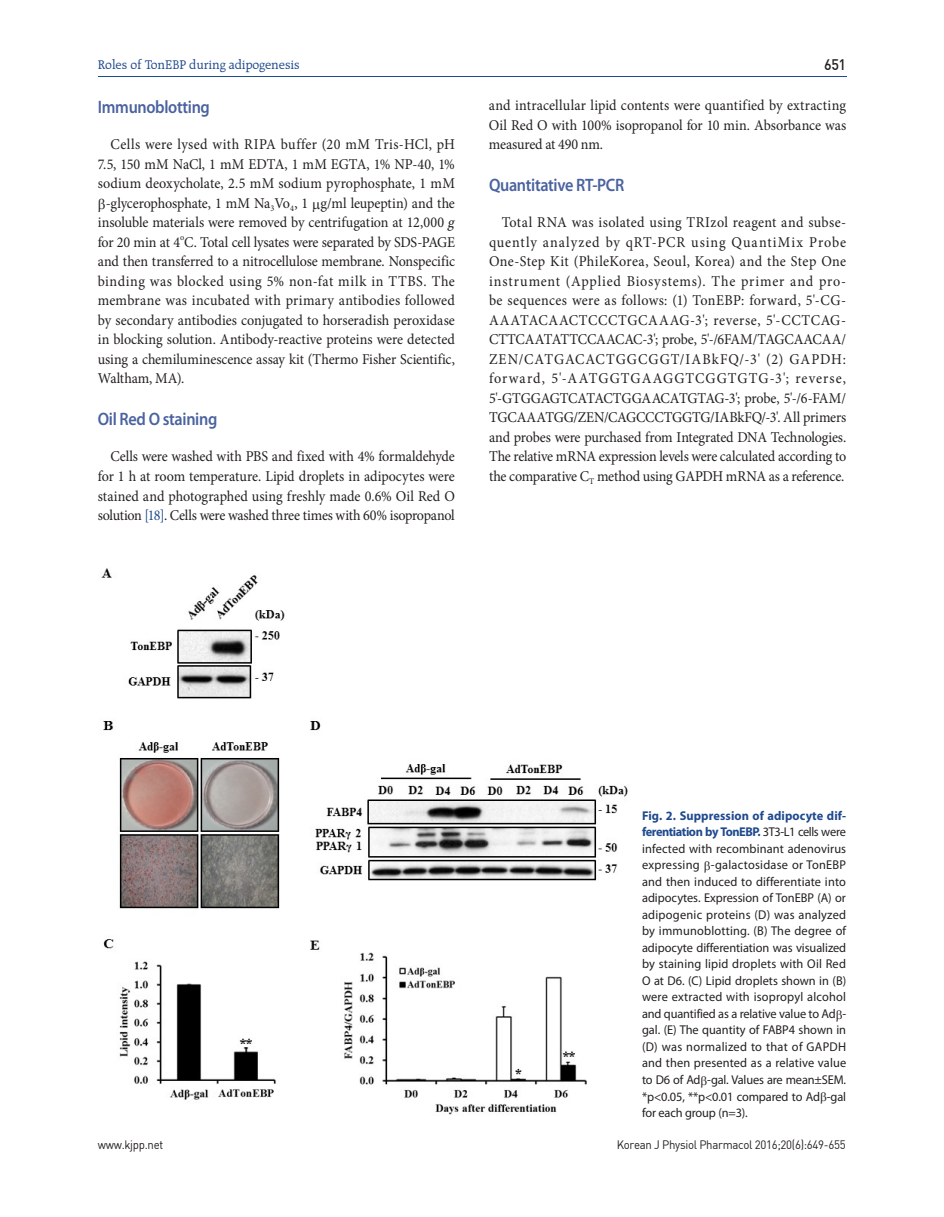
<style>
.page{position:relative;width:944px;height:1217px;background:#fff}
.page>*{position:absolute;margin:0;border:0;box-sizing:border-box;transform-origin:0 0}
.t1{font:600 18px "Myriad Pro";letter-spacing:-.02em;color:#4a629f;scale:.9 1}
.t2{font:15px/19.5px "Minion Pro";letter-spacing:-.01em;color:#231f20;text-align:justify;scale:.94 1}
.t3{font:15px "Dinmed";color:#231f20;scale:.95 1}
.t4{font:13.5px "Raleigh BT";letter-spacing:-.01em;color:#204a8e}
.t5{font:12.75px/16.5px "Myriad Pro";letter-spacing:-.01em;color:#231f20;text-align:justify}
.t6{font:12px "Dinreg";letter-spacing:-.025em;color:#231f20;scale:.95 1}
.t7{font:8.7px "Minion Pro";color:#231f20;scale:.94 1}
.s1{font-style:italic}
.s2{color:#204a8e}
.s3{font-weight:700;color:#204a8e}
</style>
<div class="page">
<hr style="left:98px;top:76px;width:748px;height:1px;background:#204a8e">
<img style="left:101px;top:568px;width:527px;height:547px">
<p class="t4" style="left:98px;top:56px;width:203px">Roles of TonEBP during adipogenesis</p>
<p class="t1" style="left:98px;top:95px;width:126px">Immunoblotting</p>
<p class="t2" style="left:98px;top:136px;width:383px;text-align:right">Cells were lysed with RIPA buffer (20 mM Tris-HCl, pH 7.5, 150 mM NaCl, 1 mM EDTA, 1 mM EGTA, 1% NP-40, 1% sodium deoxycholate, 2.5 mM sodium pyrophosphate, 1 mM -glycerophosphate, 1 mM Na<sub>3</sub>Vo<sub>4</sub>, 1 g/ml leupeptin) and the insoluble materials were removed by centrifugation at 12,000 <span class="s1">g </span>for 20 min at 4 C. Total cell lysates were separated by SDS-PAGE</p>
<p class="t7" style="left:180px;top:233px;width:6px">o</p>
<p class="t2" style="left:98px;top:253px;width:382px">and then transferred to a nitrocellulose membrane. Nonspecific binding was blocked using 5% non-fat milk in TTBS. The membrane was incubated with primary antibodies followed by secondary antibodies conjugated to horseradish peroxidase in blocking solution. Antibody-reactive proteins were detected using a chemiluminescence assay kit (Thermo Fisher Scientific, Waltham, MA).</p>
<p class="t1" style="left:98px;top:407px;width:134px">Oil Red O staining</p>
<p class="t2" style="left:98px;top:448px;width:381px;text-indent:13px">Cells were washed with PBS and fixed with 4% formaldehyde for 1 h at room temperature. Lipid droplets in adipocytes were stained and photographed using freshly made 0.6% Oil Red O solution <span class="s2">[18]</span>. Cells were washed three times with 60% isopropanol</p>
<p class="t3" style="left:824px;top:55px;width:25px">651</p>
<p class="t2" style="left:489px;top:97px;width:382px">and intracellular lipid contents were quantified by extracting Oil Red O with 100% isopropanol for 10 min. Absorbance was measured at 490 nm.</p>
<p class="t1" style="left:489px;top:173px;width:152px">Quantitative RT-PCR</p>
<p class="t2" style="left:489px;top:214px;width:382px;text-indent:13px">Total RNA was isolated using TRIzol reagent and subse&shy;quently analyzed by qRT-PCR using QuantiMix Probe One-Step Kit (PhileKorea, Seoul, Korea) and the Step One instrument (Applied Biosystems). The primer and pro&shy;be sequences were as follows: (1) TonEBP: forward, 5'-CG-AAATACAACTCCCTGCAAAG-3'; reverse, 5'-CCTCAG-CTTCAATATTCCAACAC-3'; probe, 5'-/6FAM/TAGCAACAA/ ZEN/CATGACACTGGCGGT/IABkFQ/-3' (2) GAPDH: forward, 5'-AATGGTGAAGGTCGGTGTG-3'; reverse, 5'-GTGGAGTCATACTGGAACATGTAG-3'; probe, 5'-/6-FAM/ TGCAAATGG/ZEN/CAGCCCTGGTG/IABkFQ/-3'. All primers and probes were purchased from Integrated DNA Technologies.<br>The relative mRNA expression levels were calculated according to the comparative C<sub>T</sub> method using GAPDH mRNA as a reference.</p>
<p class="t5" style="left:642px;top:806px;width:206px"><span class="s3">Fig. 2. Suppression of adipocyte dif&shy;ferentiation by TonEBP.</span> 3T3-L1 cells were infected with recombinant adenovirus expressing -galactosidase or TonEBP and then induced to differentiate into adipocytes. Expression of TonEBP (A) or adipogenic proteins (D) was analyzed by immunoblotting. (B) The degree of adipocyte differentiation was visualized by staining lipid droplets with Oil Red O at D6. (C) Lipid droplets shown in (B) were extracted with isopropyl alcohol and quantified as a relative value to Ad - gal. (E) The quantity of FABP4 shown in (D) was normalized to that of GAPDH and then presented as a relative value to D6 of Ad -gal. Values are mean±SEM. *p&lt;0.05, **p&lt;0.01 compared to Ad -gal for each group (n=3).</p>
<p class="t6" style="left:98px;top:1136px;width:70px">www.kjpp.net</p>
<p class="t6" style="left:617px;top:1136px;width:243px">Korean J Physiol Pharmacol 2016;20(6):649-655</p>
</div>
